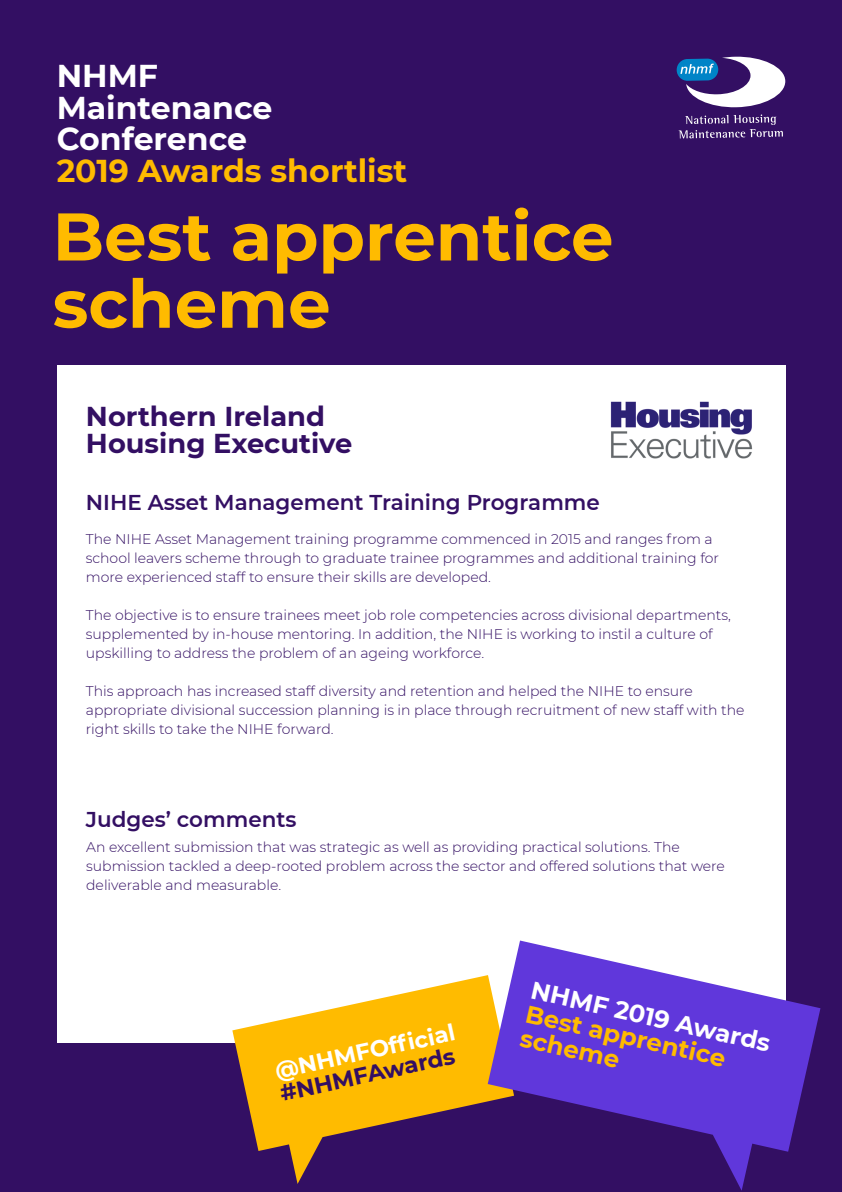
<style>
.page{position:relative;width:842px;height:1192px;background:#330f63}
.page>*{position:absolute;margin:0;border:0;box-sizing:border-box;transform-origin:0 0}
.t1{font:700 67.25px/67.2px "Montserrat";color:#fb0}
.t2{font:700 31.55px/31.6px "Montserrat";color:#fff}
.t3{font:700 31.55px "Montserrat";color:#fb0}
.t4{font:700 27.3px/27.3px "Montserrat";color:#330f63}
.t5{font:700 24.5px/24.9px "Montserrat";color:#fb0}
.t6{font:700 24.5px "Montserrat";color:#fff}
.t7{font:700 22.8px "Montserrat";color:#fff}
.t8{font:700 22.8px "Montserrat";color:#330f63}
.t9{font:600 21.45px "Montserrat";color:#330f63}
.t10{font:300 14px/19px "Montserrat";color:#330f63}
</style>
<div class="page">
<svg style="left:678px;top:114px;width:105px;height:24px"></svg>
<svg style="left:677px;top:57px;width:108px;height:51px"></svg>
<div style="left:57px;top:365px;width:729px;height:677px;background:#fff"></div>
<img style="left:610px;top:401px;width:143px;height:58px">
<svg style="left:232px;top:975px;width:256px;height:209px;fill:#fb0"></svg>
<svg style="left:488px;top:941px;width:332px;height:250px;fill:#6037db"></svg>
<h2 class="t2" style="left:57px;top:59px;width:217px">NHMF<br>Maintenance<br>Conference</h2>
<h2 class="t3" style="left:57px;top:148px;width:352px">2019 Awards shortlist</h2>
<h1 class="t1" style="left:53px;top:200px;width:562px">Best apprentice scheme</h1>
<h3 class="t4" style="left:86px;top:401px;width:268px">Northern Ireland<br>Housing Executive</h3>
<h3 class="t9" style="left:86px;top:487px;width:516px">NIHE Asset Management Training Programme</h3>
<p class="t10" style="left:86px;top:529px;width:635px">The NIHE Asset Management training programme commenced in 2015 and ranges from a school leavers scheme through to graduate trainee programmes and additional training for more experienced staff to ensure their skills are developed.</p>
<p class="t10" style="left:86px;top:605px;width:647px">The objective is to ensure trainees meet job role competencies across divisional departments, supplemented by in-house mentoring. In addition, the NIHE is working to instil a culture of upskilling to address the problem of an ageing workforce.</p>
<p class="t10" style="left:86px;top:681px;width:660px">This approach has increased staff diversity and retention and helped the NIHE to ensure appropriate divisional succession planning is in place through recruitment of new staff with the right skills to take the NIHE forward.</p>
<h3 class="t9" style="left:86px;top:804px;width:212px">Judges’ comments</h3>
<p class="t10" style="left:86px;top:837px;width:640px">An excellent submission that was strategic as well as providing practical solutions. The submission tackled a deep-rooted problem across the sector and offered solutions that were deliverable and measurable.</p>
<h3 class="t7" style="left:272px;top:1054px;width:185px;rotate:-12deg">@NHMFOffi cial</h3>
<h3 class="t8" style="left:277px;top:1077px;width:180px;rotate:-12deg">#NHMFAwards</h3>
<h3 class="t6" style="left:536px;top:972px;width:246px;rotate:13deg">NHMF 2019 Awards</h3>
<h3 class="t5" style="left:529px;top:1000px;width:206px;rotate:13deg">Best apprentice scheme</h3>
</div>
